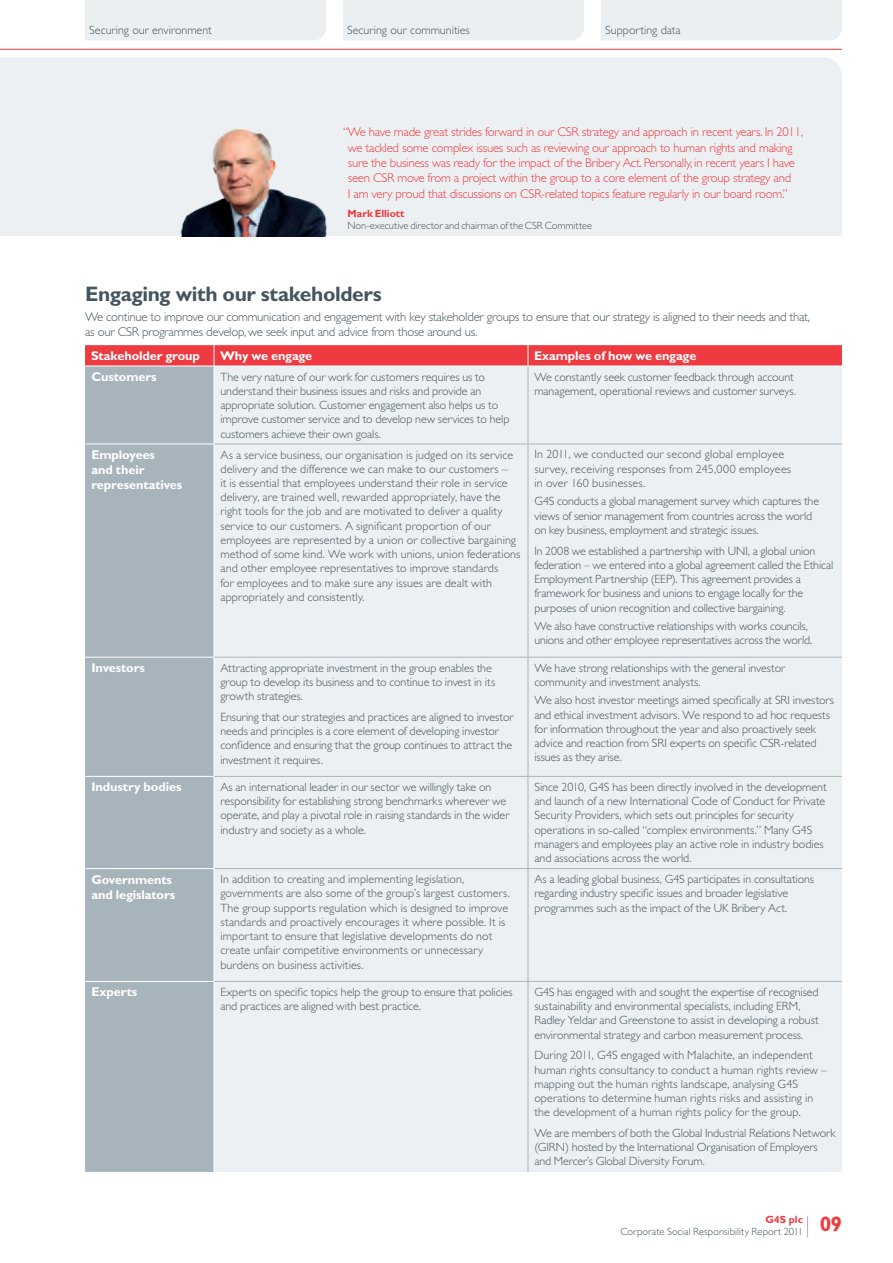
<style>
.page{position:relative;width:893px;height:1263px;background:#fff}
.page>*{position:absolute;margin:0;border:0;box-sizing:border-box;transform-origin:0 0}
.t1{font:700 21px "Gill Sans Std";letter-spacing:-.02em;color:#45555f}
.t2{font:300 12.75px/15.5px "Gill Sans Std";letter-spacing:-.02em;color:#ee3a41}
.t3{font:300 12.75px/15.5px "Gill Sans Std";letter-spacing:-.02em;color:#45555f}
.t4{font:700 12.75px/15px "Gill Sans Std";letter-spacing:-.01em;color:#fff}
.t5{font:300 12px/14.2px "Gill Sans Std";color:#45555f}
.t6{font:300 12px/14.2px "Gill Sans Std";letter-spacing:.02em;color:#45555f}
.t7{font:300 10.5px/12px "Gill Sans Std";color:#45555f}
.t8{font:700 10.5px "Gill Sans Std";color:#ee3a41}
.s1{font-weight:700;color:#ee3a41}
</style>
<div class="page">
<div style="left:0;top:57px;width:842px;height:179px;background:#edf0f2"></div>
<img style="left:136px;top:125px;width:198px;height:111px">
<hr style="left:0;top:49px;width:842px;height:1px;background:#ee3a41">
<div style="left:85px;top:0;width:241px;height:40px;background:#eceff1"></div>
<div style="left:343px;top:0;width:241px;height:40px;background:#eceff1"></div>
<div style="left:601px;top:0;width:241px;height:40px;background:#eceff1"></div>
<svg style="left:807px;top:1216px;width:1px;height:21px"></svg>
<div style="left:85px;top:367px;width:129px;height:805px;background:#a8b4bc"></div>
<div style="left:215px;top:367px;width:627px;height:805px;background:#edf0f2"></div>
<svg style="left:85px;top:345px;width:757px;height:21px;background:#ee4047"></svg>
<hr style="left:85px;top:444px;width:129px;height:1px;background:#fff">
<hr style="left:85px;top:657px;width:129px;height:1px;background:#fff">
<hr style="left:85px;top:776px;width:129px;height:1px;background:#fff">
<hr style="left:85px;top:868px;width:129px;height:1px;background:#fff">
<hr style="left:85px;top:981px;width:129px;height:1px;background:#fff">
<hr style="left:528px;top:366px;width:1px;height:78px;background:#a8b4bc">
<hr style="left:214px;top:444px;width:314px;height:1px;background:#a8b4bc">
<hr style="left:528px;top:444px;width:314px;height:1px;background:#a8b4bc">
<hr style="left:528px;top:444px;width:1px;height:213px;background:#a8b4bc">
<hr style="left:214px;top:657px;width:314px;height:1px;background:#a8b4bc">
<hr style="left:528px;top:657px;width:314px;height:1px;background:#a8b4bc">
<hr style="left:528px;top:657px;width:1px;height:119px;background:#a8b4bc">
<hr style="left:214px;top:776px;width:314px;height:1px;background:#a8b4bc">
<hr style="left:528px;top:776px;width:314px;height:1px;background:#a8b4bc">
<hr style="left:528px;top:777px;width:1px;height:91px;background:#a8b4bc">
<hr style="left:214px;top:868px;width:314px;height:1px;background:#a8b4bc">
<hr style="left:528px;top:868px;width:314px;height:1px;background:#a8b4bc">
<hr style="left:528px;top:869px;width:1px;height:112px;background:#a8b4bc">
<hr style="left:214px;top:981px;width:314px;height:1px;background:#a8b4bc">
<hr style="left:528px;top:981px;width:314px;height:1px;background:#a8b4bc">
<hr style="left:528px;top:982px;width:1px;height:190px;background:#a8b4bc">
<p class="t5" style="left:89px;top:23px;width:124px">Securing our environment</p>
<p class="t5" style="left:347px;top:23px;width:124px">Securing our communities</p>
<p class="t5" style="left:605px;top:23px;width:77px">Supporting data</p>
<p class="t2" style="left:348px;top:124px;width:457px;text-indent:-5px">“We have made great strides forward in our CSR strategy and approach in recent years. In 2011, we tackled some complex issues such as reviewing our approach to human rights and making sure the business was ready for the impact of the Bribery Act. Personally, in recent years I have seen CSR move from a project within the group to a core element of the group strategy and<br>I am very proud that discussions on CSR‑related topics feature regularly in our board room.”</p>
<p class="t8" style="left:347px;top:207px;width:58px">Mark Elliott</p>
<p class="t7" style="left:347px;top:220px;width:246px">Non-executive director and chairman of the CSR Committee</p>
<h1 class="t1" style="left:85px;top:282px;width:298px">Engaging with our stakeholders</h1>
<p class="t3" style="left:85px;top:309px;width:727px">We continue to improve our communication and engagement with key stakeholder groups to ensure that our strategy is aligned to their needs and that, as our CSR programmes develop, we seek input and advice from those around us.</p>
<p class="t4" style="left:91px;top:348px;width:110px">Stakeholder group</p>
<p class="t4" style="left:220px;top:348px;width:94px">Why we engage</p>
<p class="t4" style="left:534px;top:348px;width:164px">Examples of how we engage</p>
<p class="t4" style="left:91px;top:369px;width:67px">Customers</p>
<p class="t5" style="left:220px;top:370px;width:291px">The very nature of our work for customers requires us to understand their business issues and risks and provide an appropriate solution. Customer engagement also helps us to improve customer service and to develop new services to help customers achieve their own goals.</p>
<p class="t5" style="left:534px;top:369px;width:263px">We constantly seek customer feedback through account management, operational reviews and customer surveys.</p>
<p class="t4" style="left:91px;top:447px;width:92px">Employees<br>and their representatives</p>
<p class="t5" style="left:220px;top:447px;width:302px">As a service business, our organisation is judged on its service delivery and the difference we can make to our customers –<br>it is essential that employees understand their role in service delivery, are trained well, rewarded appropriately, have the right tools for the job and are motivated to deliver a quality service to our customers. A significant proportion of our employees are represented by a union or collective bargaining method of some kind. We work with unions, union federations and other employee representatives to improve standards<br>for employees and to make sure any issues are dealt with appropriately and consistently.</p>
<p class="t6" style="left:534px;top:447px;width:258px">In 2011, we conducted our second global employee survey, receiving responses from 245,000 employees in over 160 businesses.</p>
<p class="t5" style="left:534px;top:494px;width:286px">G4S conducts a global management survey which captures the views of senior management from countries across the world on key business, employment and strategic issues.</p>
<p class="t5" style="left:534px;top:543px;width:300px">In 2008 we established a partnership with UNI, a global union federation – we entered into a global agreement called the Ethical Employment Partnership (EEP). This agreement provides a framework for business and unions to engage locally for the purposes of union recognition and collective bargaining.</p>
<p class="t5" style="left:534px;top:619px;width:279px">We also have constructive relationships with works councils, unions and other employee representatives across the world.</p>
<p class="t4" style="left:91px;top:660px;width:55px">Investors</p>
<p class="t5" style="left:220px;top:661px;width:276px">Attracting appropriate investment in the group enables the group to develop its business and to continue to invest in its growth strategies.</p>
<p class="t5" style="left:220px;top:710px;width:295px">Ensuring that our strategies and practices are aligned to investor needs and principles is a core element of developing investor confidence and ensuring that the group continues to attract the investment it requires.</p>
<p class="t5" style="left:534px;top:661px;width:252px">We have strong relationships with the general investor community and investment analysts.</p>
<p class="t5" style="left:534px;top:693px;width:301px">We also host investor meetings aimed specifically at SRI investors and ethical investment advisors. We respond to ad hoc requests for information throughout the year and also proactively seek advice and reaction from SRI experts on specific CSR‑related issues as they arise.</p>
<p class="t4" style="left:91px;top:780px;width:92px">Industry bodies</p>
<p class="t5" style="left:220px;top:780px;width:290px">As an international leader in our sector we willingly take on responsibility for establishing strong benchmarks wherever we operate, and play a pivotal role in raising standards in the wider industry and society as a whole.</p>
<p class="t5" style="left:534px;top:780px;width:294px">Since 2010, G4S has been directly involved in the development and launch of a new International Code of Conduct for Private Security Providers, which sets out principles for security operations in so‑called “complex environments.” Many G4S managers and employees play an active role in industry bodies and associations across the world.</p>
<p class="t4" style="left:91px;top:872px;width:85px">Governments and legislators</p>
<p class="t5" style="left:220px;top:872px;width:291px">In addition to creating and implementing legislation, governments are also some of the group’s largest customers.<br>The group supports regulation which is designed to improve standards and proactively encourages it where possible. It is important to ensure that legislative developments do not create unfair competitive environments or unnecessary burdens on business activities.</p>
<p class="t5" style="left:534px;top:872px;width:281px">As a leading global business, G4S participates in consultations regarding industry specific issues and broader legislative programmes such as the impact of the UK Bribery Act.</p>
<p class="t4" style="left:91px;top:985px;width:47px">Experts</p>
<p class="t5" style="left:220px;top:985px;width:294px">Experts on specific topics help the group to ensure that policies and practices are aligned with best practice.</p>
<p class="t5" style="left:534px;top:985px;width:286px">G4S has engaged with and sought the expertise of recognised sustainability and environmental specialists, including ERM, Radley Yeldar and Greenstone to assist in developing a robust environmental strategy and carbon measurement process.</p>
<p class="t5" style="left:534px;top:1048px;width:294px">During 2011, G4S engaged with Malachite, an independent human rights consultancy to conduct a human rights review – mapping out the human rights landscape, analysing G4S operations to determine human rights risks and assisting in the development of a human rights policy for the group.</p>
<p class="t5" style="left:534px;top:1126px;width:303px">We are members of both the Global Industrial Relations Network (GIRN) hosted by the International Organisation of Employers and Mercer’s Global Diversity Forum.</p>
<p class="t7" style="left:620px;top:1214px;width:223px;text-indent:145px"><span class="s1">G4S plc<br></span>Corporate Social Responsibility Report 2011 <sup>09</sup></p>
</div>
